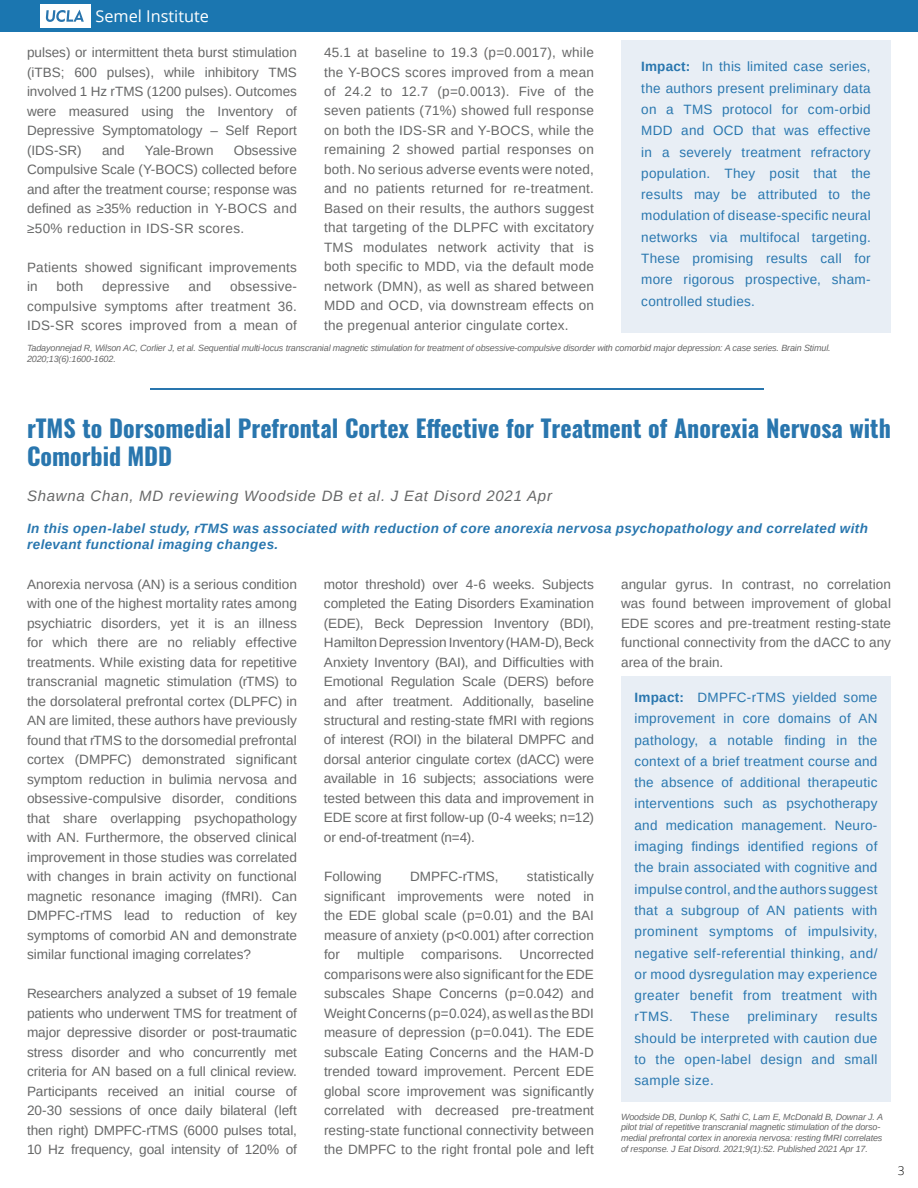
<style>
.page{position:relative;width:918px;height:1188px;background:#fff}
.page>*{position:absolute;margin:0;border:0;box-sizing:border-box;transform-origin:0 0}
.t1{font:700 24px/28.8px "Oswald";color:#2976ae}
.t2{font:16.35px "Open Sans";color:#fff}
.t3{font:italic 15px "Arimo";letter-spacing:.05em;color:#666767}
.t4{font:13.5px/19.5px "Arimo";letter-spacing:.005em;color:#666767;text-align:justify}
.t5{font:13.5px/21.3px "Arimo";letter-spacing:.03em;color:#2977af;text-align:justify}
.t6{font:italic 700 13.5px/16.2px "Arimo";letter-spacing:.03em;color:#2977af}
.t7{font:300 12px "Open Sans";color:#000}
.t8{font:italic 9px/10.8px "Arimo";letter-spacing:-.015em;color:#666}
.s1{font-weight:700;color:#2976ae}
</style>
<div class="page">
<div style="left:0;top:0;width:918px;height:32px;background:#1b76b0"></div>
<div style="left:40px;top:4px;width:50px;height:24px;background:#fff"></div>
<svg style="left:46px;top:10px;width:38px;height:12px"></svg>
<div style="left:621px;top:676px;width:270px;height:426px;background:#e8eef5"></div>
<div style="left:621px;top:40px;width:270px;height:293px;background:#e8eef5"></div>
<hr style="left:150px;top:388px;width:614px;height:2px;background:#2976ae">
<p class="t2" style="left:95px;top:5px;width:115px">Semel Institute</p>
<p class="t4" style="left:324px;top:43px;width:272px">45.1 at baseline to 19.3 (p=0.0017), while the Y-BOCS scores improved from a mean of 24.2 to 12.7 (p=0.0013). Five of the seven patients (71%) showed full response on both the IDS-SR and Y-BOCS, while the remaining 2 showed partial responses on both. No serious adverse events were noted, and no patients returned for re-treatment.<br>Based on their results, the authors suggest that targeting of the DLPFC with excitatory TMS modulates network activity that is both specific to MDD, via the default mode network (DMN), as well as shared between MDD and OCD, via downstream effects on the pregenual anterior cingulate cortex.</p>
<p class="t4" style="left:27px;top:43px;width:271px">pulses) or intermittent theta burst stimulation (iTBS; 600 pulses), while inhibitory TMS involved 1 Hz rTMS (1200 pulses). Outcomes were measured using the Inventory of Depressive Symptomatology – Self Report (IDS-SR)</p>
<p class="t5" style="left:641px;top:56px;width:231px"><span class="s1">Impact:</span> In this limited case series, the authors present preliminary data on a TMS protocol for com-orbid MDD and OCD that was effective in a severely treatment refractory population. They posit that the results may be attributed to the modulation of disease-specific neural networks via multifocal targeting.<br>These promising results call for more rigorous prospective, sham&shy;controlled studies.</p>
<p class="t8" style="left:27px;top:342px;width:805px">Tadayonnejad R, Wilson AC, Corlier J, et al. Sequential multi-locus transcranial magnetic stimulation for treatment of obsessive-compulsive disorder with comorbid major depression: A case series. Brain Stimul.<br>2020;13(6):1600-1602.</p>
<p class="t4" style="left:27px;top:140px;width:272px;text-indent:207px">Obsessive Compulsive Scale (Y-BOCS) collected before and after the treatment course; response was defined as ≥35% reduction in Y-BOCS and ≥50% reduction in IDS-SR scores.</p>
<p class="t4" style="left:27px;top:257px;width:271px">Patients showed significant improvements in</p>
<p class="t4" style="left:102px;top:140px;width:24px">and</p>
<p class="t4" style="left:145px;top:140px;width:70px">Yale-Brown</p>
<p class="t4" style="left:27px;top:277px;width:272px;text-indent:203px">obsessive&shy;compulsive symptoms after treatment 36.<br>IDS-SR scores improved from a mean of</p>
<p class="t4" style="left:56px;top:277px;width:29px">both</p>
<p class="t4" style="left:102px;top:277px;width:69px">depressive</p>
<p class="t4" style="left:188px;top:277px;width:25px">and</p>
<h1 class="t1" style="left:27px;top:414px;width:865px">rTMS to Dorsomedial Prefrontal Cortex Effective for Treatment of Anorexia Nervosa with<br>Comorbid MDD</h1>
<p class="t3" style="left:27px;top:485px;width:527px">Shawna Chan, MD reviewing Woodside DB et al. J Eat Disord 2021 Apr</p>
<p class="t6" style="left:27px;top:520px;width:843px">In this open-label study, rTMS was associated with reduction of core anorexia nervosa psychopathology and correlated with relevant functional imaging changes.</p>
<p class="t4" style="left:27px;top:574px;width:272px">Anorexia nervosa (AN) is a serious condition with one of the highest mortality rates among psychiatric disorders, yet it is an illness for which there are no reliably effective treatments. While existing data for repetitive transcranial magnetic stimulation (rTMS) to the dorsolateral prefrontal cortex (DLPFC) in AN are limited, these authors have previously found that rTMS to the dorsomedial prefrontal cortex (DMPFC) demonstrated significant symptom reduction in bulimia nervosa and obsessive-compulsive disorder, conditions that share overlapping psychopathology with AN. Furthermore, the observed clinical improvement in those studies was correlated with changes in brain activity on functional magnetic resonance imaging (fMRI). Can DMPFC-rTMS lead to reduction of key symptoms of comorbid AN and demonstrate similar functional imaging correlates?</p>
<p class="t4" style="left:27px;top:984px;width:272px">Researchers analyzed a subset of 19 female patients who underwent TMS for treatment of major depressive disorder or post-traumatic stress disorder and who concurrently met criteria for AN based on a full clinical review.<br>Participants received an initial course of 20-30 sessions of once daily bilateral (left then right) DMPFC-rTMS (6000 pulses total, 10 Hz frequency, goal intensity of 120% of</p>
<p class="t4" style="left:324px;top:574px;width:272px">motor threshold) over 4-6 weeks. Subjects completed the Eating Disorders Examination (EDE), Beck Depression Inventory (BDI), Hamilton Depression Inventory (HAM-D), Beck Anxiety Inventory (BAI), and Difficulties with Emotional Regulation Scale (DERS) before and after treatment. Additionally, baseline structural and resting-state fMRI with regions of interest (ROI) in the bilateral DMPFC and dorsal anterior cingulate cortex (dACC) were available in 16 subjects; associations were tested between this data and improvement in EDE score at first follow-up (0-4 weeks; n=12) or end-of-treatment (n=4).</p>
<p class="t4" style="left:324px;top:867px;width:59px">Following</p>
<p class="t4" style="left:410px;top:867px;width:90px">DMPFC-rTMS,</p>
<p class="t4" style="left:621px;top:574px;width:272px">angular gyrus. In contrast, no correlation was found between improvement of global EDE scores and pre-treatment resting-state functional connectivity from the dACC to any area of the brain.</p>
<p class="t5" style="left:634px;top:687px;width:245px"><span class="s1">Impact:</span> DMPFC-rTMS yielded some improvement in core domains of AN pathology, a notable finding in the context of a brief treatment course and the absence of additional therapeutic interventions such as psychotherapy and medication management. Neuro&shy;imaging findings identified regions of the brain associated with cognitive and impulse control, and the authors suggest that a subgroup of AN patients with prominent symptoms of impulsivity, negative self-referential thinking, and/ or mood dysregulation may experience greater benefit from treatment with rTMS.</p>
<p class="t4" style="left:324px;top:867px;width:272px;text-indent:203px">statistically significant improvements were noted in the EDE global scale (p=0.01) and the BAI measure of anxiety (p&lt;0.001) after correction for</p>
<p class="t4" style="left:324px;top:945px;width:272px;text-indent:196px">Uncorrected comparisons were also significant for the EDE subscales Shape Concerns (p=0.042) and Weight Concerns (p=0.024), as well as the BDI measure of depression (p=0.041). The EDE subscale Eating Concerns and the HAM-D trended toward improvement. Percent EDE global score improvement was significantly correlated with decreased pre-treatment resting-state functional connectivity between the DMPFC to the right frontal pole and left</p>
<p class="t4" style="left:357px;top:945px;width:49px">multiple</p>
<p class="t4" style="left:421px;top:945px;width:83px">comparisons.</p>
<p class="t5" style="left:634px;top:1006px;width:244px;text-indent:201px">results should be interpreted with caution due to the open-label design and small sample size.</p>
<p class="t8" style="left:621px;top:1111px;width:264px">Woodside DB, Dunlop K, Sathi C, Lam E, McDonald B, Downar J. A pilot trial of repetitive transcranial magnetic stimulation of the dorso&shy;medial prefrontal cortex in anorexia nervosa: resting fMRI correlates of response. J Eat Disord. 2021;9(1):52. Published 2021 Apr 17.</p>
<p class="t5" style="left:690px;top:1006px;width:41px">These</p>
<p class="t5" style="left:747px;top:1006px;width:72px">preliminary</p>
<p class="t7" style="left:898px;top:1162px;width:8px">3</p>
</div>
